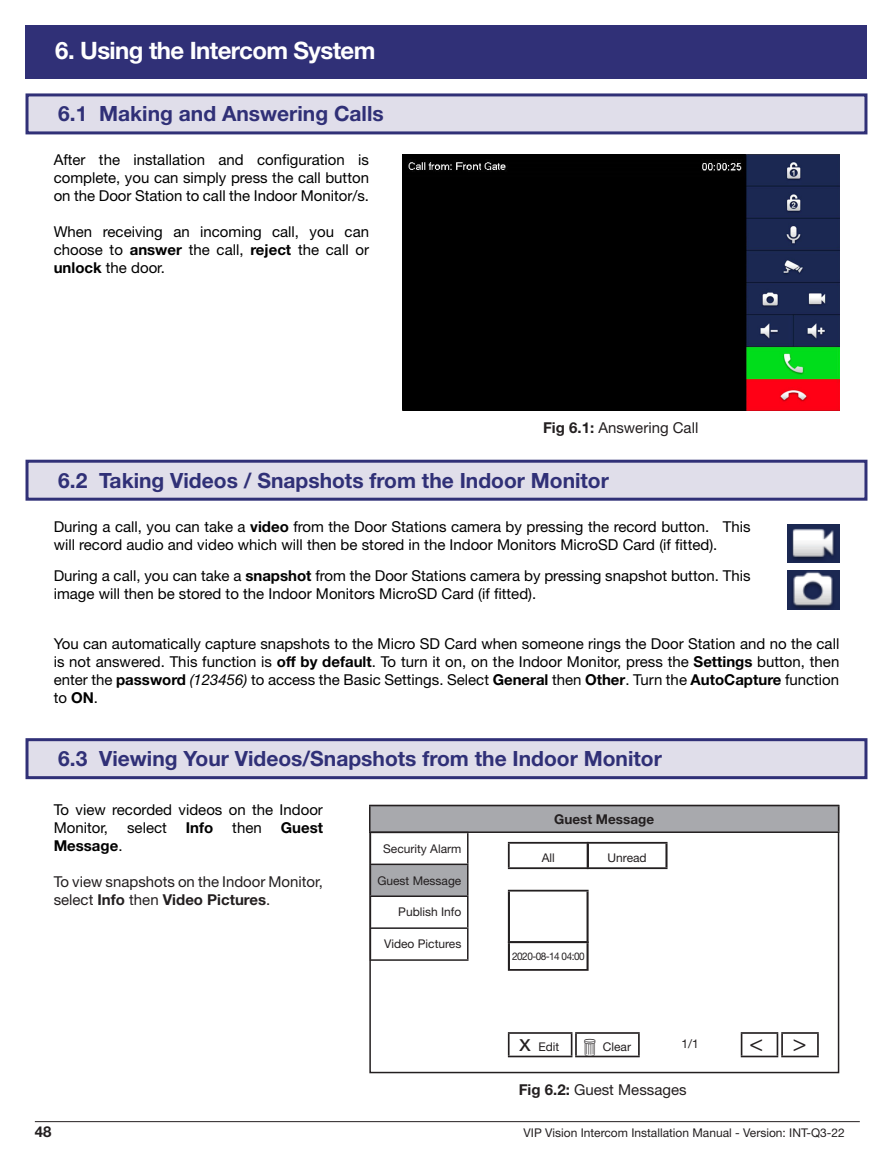
<style>
.page{position:relative;width:893px;height:1170px;background:#fff}
.page>*{position:absolute;margin:0;border:0;box-sizing:border-box;transform-origin:0 0}
.t1{font:700 24px "Helvetica Neue LT Std";letter-spacing:-.025em;color:#fff}
.t2{font:22.8px "Helvetica Neue LT Std";color:#231f20}
.t3{font:700 21px "Helvetica Neue LT Std";color:#303077}
.t4{font:15px/18px "Helvetica Neue LT Std";color:#000;text-align:justify}
.t5{font:15px/18px "Helvetica Neue LT Std";color:#231f20}
.t6{font:700 15px "Helvetica Neue LT Std";color:#000}
.t7{font:700 15px "Helvetica Neue LT Std";color:#231f20}
.t8{font:700 13.5px "Helvetica Neue LT Std";color:#231f20}
.t9{font:12px "Helvetica Neue LT Std";color:#231f20}
.t10{font:10.5px "Helvetica Neue LT Std";letter-spacing:-.05em;color:#231f20;scale:.95 1}
.s1{font-weight:700}
.s2{font-style:italic}
.s3{font-weight:400}
.s4{font-size:22.8px}
</style>
<div class="page">
<hr style="left:35px;top:1121px;width:825px;height:1px;background:#231f20">
<div style="left:27px;top:95px;width:839px;height:38px;background:#e0deea"></div>
<div style="left:26px;top:93px;width:841px;height:41px;border:3px solid #303077"></div>
<div style="left:27px;top:461px;width:839px;height:38px;background:#e0deea"></div>
<div style="left:26px;top:459px;width:841px;height:41px;border:3px solid #303077"></div>
<div style="left:27px;top:739px;width:839px;height:38px;background:#e0deea"></div>
<div style="left:26px;top:738px;width:841px;height:41px;border:3px solid #303077"></div>
<div style="left:26px;top:26px;width:841px;height:53px;background:#303077"></div>
<img style="left:787px;top:524px;width:52px;height:38px">
<img style="left:787px;top:570px;width:52px;height:39px">
<img style="left:402px;top:154px;width:437px;height:256px">
<div style="left:369px;top:804px;width:470px;height:269px;border:2px solid #231f20"></div>
<div style="left:370px;top:805px;width:469px;height:27px;background:#a8a9ad"></div>
<hr style="left:369px;top:804px;width:470px;height:2px;background:#231f20">
<hr style="left:369px;top:806px;width:2px;height:25px;background:#231f20">
<svg style="left:838px;top:806px;width:1px;height:25px"></svg>
<hr style="left:369px;top:831px;width:470px;height:1px;background:#231f20">
<div style="left:370px;top:864px;width:98px;height:32px;background:#a8a9ad"></div>
<hr style="left:370px;top:831px;width:98px;height:2px;background:#231f20">
<hr style="left:370px;top:833px;width:1px;height:30px;background:#231f20">
<hr style="left:467px;top:833px;width:1px;height:30px;background:#231f20">
<hr style="left:370px;top:863px;width:98px;height:2px;background:#231f20">
<hr style="left:370px;top:865px;width:1px;height:30px;background:#231f20">
<hr style="left:467px;top:865px;width:1px;height:30px;background:#231f20">
<hr style="left:370px;top:895px;width:98px;height:1px;background:#231f20">
<hr style="left:370px;top:896px;width:1px;height:31px;background:#231f20">
<hr style="left:467px;top:896px;width:1px;height:31px;background:#231f20">
<hr style="left:370px;top:927px;width:98px;height:1px;background:#231f20">
<hr style="left:370px;top:928px;width:1px;height:31px;background:#231f20">
<hr style="left:467px;top:928px;width:1px;height:31px;background:#231f20">
<hr style="left:370px;top:959px;width:98px;height:1px;background:#231f20">
<hr style="left:508px;top:1032px;width:64px;height:1px;background:#231f20">
<hr style="left:508px;top:1033px;width:2px;height:22px;background:#231f20">
<svg style="left:571px;top:1033px;width:1px;height:22px"></svg>
<hr style="left:508px;top:1055px;width:64px;height:2px;background:#231f20">
<hr style="left:575px;top:1032px;width:65px;height:1px;background:#231f20">
<hr style="left:575px;top:1033px;width:2px;height:22px;background:#231f20">
<hr style="left:638px;top:1033px;width:2px;height:22px;background:#231f20">
<hr style="left:575px;top:1055px;width:65px;height:2px;background:#231f20">
<hr style="left:508px;top:841px;width:81px;height:2px;background:#231f20">
<hr style="left:508px;top:843px;width:2px;height:24px;background:#231f20">
<hr style="left:508px;top:867px;width:81px;height:2px;background:#231f20">
<hr style="left:508px;top:889px;width:81px;height:2px;background:#231f20">
<hr style="left:508px;top:891px;width:2px;height:50px;background:#231f20">
<hr style="left:586px;top:891px;width:3px;height:50px;background:#231f20">
<hr style="left:508px;top:941px;width:81px;height:2px;background:#231f20">
<hr style="left:508px;top:968px;width:81px;height:2px;background:#231f20">
<hr style="left:508px;top:943px;width:2px;height:25px;background:#231f20">
<hr style="left:586px;top:943px;width:3px;height:25px;background:#231f20">
<hr style="left:587px;top:841px;width:80px;height:2px;background:#231f20">
<hr style="left:587px;top:867px;width:80px;height:2px;background:#231f20">
<hr style="left:587px;top:843px;width:2px;height:24px;background:#231f20">
<hr style="left:665px;top:843px;width:2px;height:24px;background:#231f20">
<hr style="left:741px;top:1032px;width:37px;height:1px;background:#231f20">
<svg style="left:741px;top:1033px;width:1px;height:22px"></svg>
<svg style="left:777px;top:1033px;width:1px;height:22px"></svg>
<hr style="left:741px;top:1055px;width:37px;height:2px;background:#231f20">
<hr style="left:781px;top:1032px;width:38px;height:1px;background:#231f20">
<hr style="left:781px;top:1033px;width:2px;height:22px;background:#231f20">
<hr style="left:817px;top:1033px;width:2px;height:22px;background:#231f20">
<hr style="left:781px;top:1055px;width:38px;height:2px;background:#231f20">
<h1 class="t1" style="left:55px;top:36px;width:322px">6. Using the Intercom System</h1>
<h3 class="t3" style="left:58px;top:101px;width:327px">6.1 Making and Answering Calls</h3>
<p class="t4" style="left:54px;top:150px;width:317px">After the installation and configuration is complete, you can simply press the call button on the Door Station to call the Indoor Monitor/s.</p>
<p class="t4" style="left:54px;top:222px;width:317px">When receiving an incoming call, you can choose to <span class="s1">answer</span> the call, <span class="s1">reject</span> the call or <span class="s1">unlock</span> the door.</p>
<p class="t5" style="left:543px;top:419px;width:157px"><span class="s1">Fig 6.1:</span> Answering Call</p>
<h3 class="t3" style="left:58px;top:467px;width:552px">6.2 Taking Videos / Snapshots from the Indoor Monitor</h3>
<p class="t4" style="left:54px;top:517px;width:698px">During a call, you can take a <span class="s1">video</span> from the Door Stations camera by pressing the record button. This will record audio and video which will then be stored in the Indoor Monitors MicroSD Card (if fitted).</p>
<p class="t4" style="left:54px;top:567px;width:698px">During a call, you can take a <span class="s1">snapshot</span> from the Door Stations camera by pressing snapshot button. This image will then be stored to the Indoor Monitors MicroSD Card (if fitted).</p>
<p class="t4" style="left:54px;top:634px;width:787px">You can automatically capture snapshots to the Micro SD Card when someone rings the Door Station and no the call is not answered. This function is <span class="s1">off by default</span>. To turn it on, on the Indoor Monitor, press the <span class="s1">Settings</span> button, then enter the <span class="s1">password</span> <span class="s2">(123456)</span> to access the Basic Settings. Select <span class="s1">General</span> then <span class="s1">Other</span>. Turn the <span class="s1">AutoCapture</span> function to <span class="s1">ON</span>.</p>
<h3 class="t3" style="left:58px;top:745px;width:605px">6.3 Viewing Your Videos/Snapshots from the Indoor Monitor</h3>
<p class="t4" style="left:54px;top:800px;width:271px">To view recorded videos on the Indoor<br>Monitor,</p>
<p class="t4" style="left:127px;top:818px;width:41px">select</p>
<p class="t6" style="left:186px;top:818px;width:29px">Info</p>
<p class="t4" style="left:232px;top:818px;width:31px">then</p>
<p class="t6" style="left:281px;top:818px;width:44px">Guest</p>
<p class="t6" style="left:54px;top:836px;width:70px">Message<span class="s3">.</span></p>
<p class="t5" style="left:54px;top:872px;width:271px">To view snapshots on the Indoor Monitor, select <span class="s1">Info</span> then <span class="s1">Video Pictures</span>.</p>
<p class="t9" style="left:383px;top:841px;width:80px">Security Alarm</p>
<p class="t9" style="left:377px;top:873px;width:86px">Guest Message</p>
<p class="t9" style="left:398px;top:905px;width:65px">Publish Info</p>
<p class="t9" style="left:384px;top:936px;width:79px">Video Pictures</p>
<p class="t8" style="left:554px;top:810px;width:101px">Guest Message</p>
<p class="t9" style="left:542px;top:850px;width:15px">All</p>
<p class="t9" style="left:608px;top:850px;width:41px">Unread</p>
<p class="t10" style="left:512px;top:949px;width:78px">2020-08-14 04:00</p>
<p class="t9" style="left:519px;top:1039px;width:113px"><span class="s4">x</span> Edit ✓ Clear</p>
<p class="t9" style="left:682px;top:1036px;width:19px">1/1</p>
<h2 class="t2" style="left:749px;top:1029px;width:15px">&lt;</h2>
<h2 class="t2" style="left:793px;top:1029px;width:15px">&gt;</h2>
<p class="t5" style="left:519px;top:1079px;width:169px"><span class="s1">Fig 6.2:</span> Guest Messages</p>
<p class="t7" style="left:35px;top:1122px;width:18px">48</p>
<p class="t9" style="left:524px;top:1125px;width:323px">VIP Vision Intercom Installation Manual - Version: INT-Q3-22</p>
</div>
